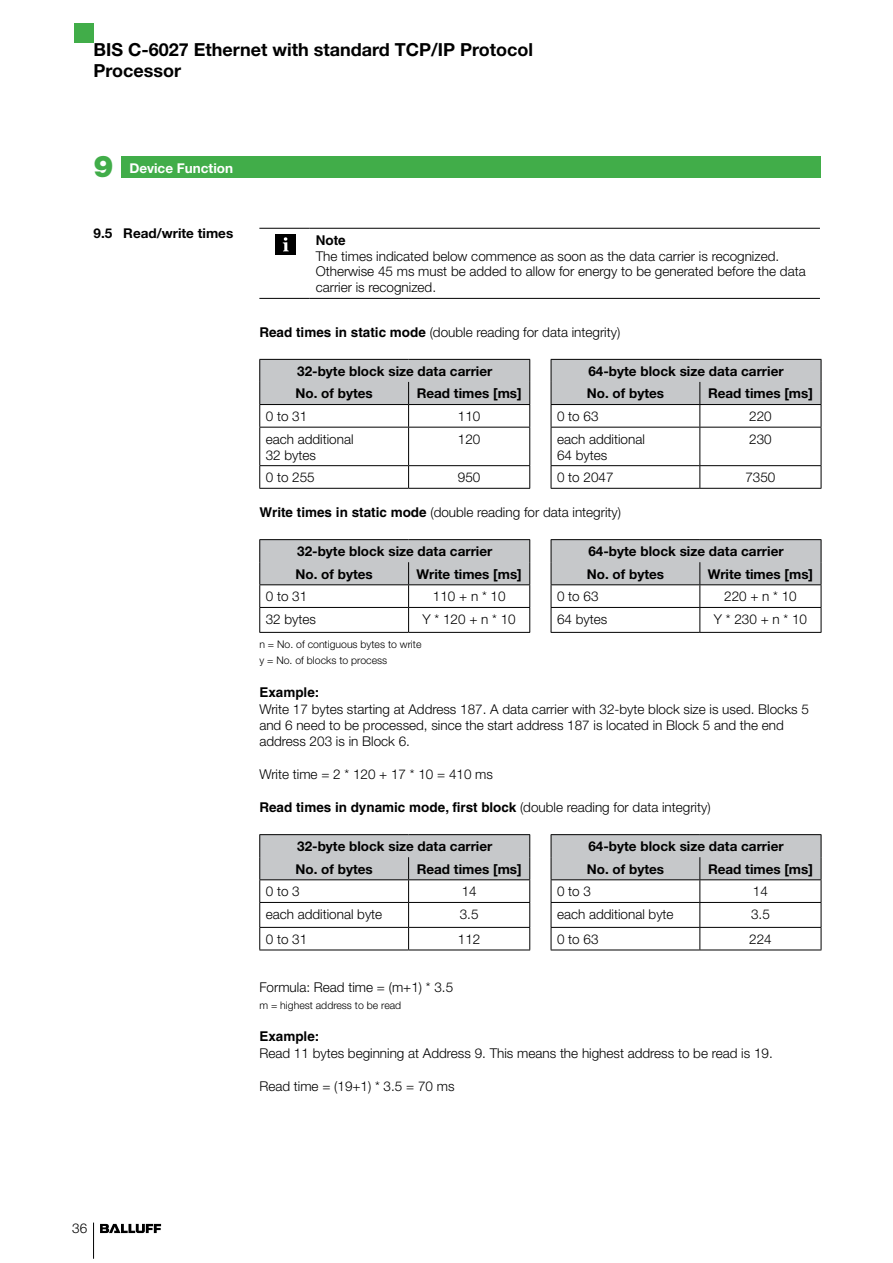
<style>
.page{position:relative;width:893px;height:1263px;background:#fff}
.page>*{position:absolute;margin:0;border:0;box-sizing:border-box;transform-origin:0 0}
.t1{font:900 30px "Helvetica Neue";color:#41ad49}
.t2{font:700 18px/20.2px "Helvetica Neue";color:#000}
.t3{font:300 13.5px/15.9px "Helvetica Neue";color:#000}
.t4{font:700 13.5px "Helvetica Neue";color:#000}
.t5{font:700 13.5px "Helvetica";color:#000}
.t6{font:700 13.5px "Helvetica Neue";color:#fff}
.t7{font:300 10.5px/16.4px "Helvetica Neue";color:#000}
.s1{font-family:"Helvetica";font-weight:700}
.s2{font-family:"Helvetica Neue";font-weight:300}
</style>
<div class="page">
<div style="left:74px;top:23px;width:20px;height:20px;background:#41ad49"></div>
<hr style="left:93px;top:1222px;width:1px;height:37px;background:#000">
<svg style="left:100px;top:1224px;width:61px;height:9px"></svg>
<div style="left:121px;top:156px;width:700px;height:22px;background:#41ad49"></div>
<hr style="left:259px;top:228px;width:51px;height:1px;background:#000">
<hr style="left:310px;top:228px;width:510px;height:1px;background:#000">
<hr style="left:259px;top:298px;width:51px;height:1px;background:#000">
<hr style="left:310px;top:298px;width:510px;height:1px;background:#000">
<div style="left:275px;top:235px;width:20px;height:20px;background:#000"></div>
<svg style="left:283px;top:237px;width:6px;height:14px"></svg>
<hr style="left:259px;top:427px;width:150px;height:1px;background:#000">
<hr style="left:259px;top:427px;width:1px;height:38px;background:#000">
<hr style="left:409px;top:427px;width:121px;height:1px;background:#000">
<hr style="left:408px;top:427px;width:1px;height:38px;background:#000">
<hr style="left:529px;top:427px;width:1px;height:38px;background:#000">
<hr style="left:259px;top:465px;width:150px;height:1px;background:#000">
<svg style="left:259px;top:466px;width:1px;height:22px"></svg>
<hr style="left:409px;top:465px;width:121px;height:1px;background:#000">
<svg style="left:408px;top:466px;width:1px;height:22px"></svg>
<svg style="left:529px;top:466px;width:1px;height:22px"></svg>
<hr style="left:259px;top:488px;width:150px;height:1px;background:#000">
<hr style="left:409px;top:488px;width:121px;height:1px;background:#000">
<hr style="left:551px;top:427px;width:149px;height:1px;background:#000">
<hr style="left:551px;top:427px;width:1px;height:38px;background:#000">
<hr style="left:700px;top:427px;width:121px;height:1px;background:#000">
<hr style="left:699px;top:427px;width:1px;height:38px;background:#000">
<hr style="left:821px;top:427px;width:1px;height:38px;background:#000">
<hr style="left:551px;top:465px;width:149px;height:1px;background:#000">
<svg style="left:551px;top:466px;width:1px;height:22px"></svg>
<hr style="left:700px;top:465px;width:121px;height:1px;background:#000">
<svg style="left:699px;top:466px;width:1px;height:22px"></svg>
<svg style="left:821px;top:466px;width:1px;height:22px"></svg>
<hr style="left:551px;top:488px;width:149px;height:1px;background:#000">
<hr style="left:700px;top:488px;width:121px;height:1px;background:#000">
<svg style="left:259px;top:359px;width:563px;height:68px"></svg>
<hr style="left:259px;top:539px;width:150px;height:1px;background:#000">
<hr style="left:409px;top:539px;width:121px;height:1px;background:#000">
<hr style="left:551px;top:539px;width:149px;height:1px;background:#000">
<hr style="left:700px;top:539px;width:121px;height:1px;background:#000">
<hr style="left:259px;top:632px;width:150px;height:1px;background:#000">
<hr style="left:409px;top:632px;width:121px;height:1px;background:#000">
<svg style="left:259px;top:540px;width:563px;height:92px"></svg>
<hr style="left:551px;top:632px;width:149px;height:1px;background:#000">
<hr style="left:700px;top:632px;width:121px;height:1px;background:#000">
<hr style="left:259px;top:949px;width:150px;height:1px;background:#000">
<hr style="left:409px;top:949px;width:121px;height:1px;background:#000">
<hr style="left:551px;top:949px;width:149px;height:1px;background:#000">
<hr style="left:700px;top:949px;width:121px;height:1px;background:#000">
<hr style="left:259px;top:834px;width:150px;height:1px;background:#000">
<hr style="left:409px;top:834px;width:121px;height:1px;background:#000">
<hr style="left:551px;top:834px;width:149px;height:1px;background:#000">
<hr style="left:700px;top:834px;width:121px;height:1px;background:#000">
<svg style="left:259px;top:835px;width:563px;height:114px"></svg>
<h2 class="t2" style="left:94px;top:39px;width:441px">BIS C-6027 Ethernet with standard TCP/IP Protocol<br>Processor</h2>
<h1 class="t1" style="left:94px;top:149px;width:22px">9</h1>
<p class="t6" style="left:129px;top:160px;width:105px">Device Function</p>
<p class="t4" style="left:94px;top:225px;width:141px">9.5 Read/write times</p>
<p class="t5" style="left:316px;top:232px;width:31px">Note</p>
<p class="t3" style="left:316px;top:248px;width:491px">The times indicated below commence as soon as the data carrier is recognized.<br>Otherwise 45 ms must be added to allow for energy to be generated before the data carrier is recognized.</p>
<p class="t3" style="left:259px;top:324px;width:362px"><span class="s1">Read times in static mode</span> (double reading for data integrity)</p>
<p class="t4" style="left:297px;top:363px;width:197px">32-byte block size data carrier</p>
<p class="t4" style="left:588px;top:363px;width:197px">64-byte block size data carrier</p>
<p class="t4" style="left:296px;top:385px;width:79px">No. of bytes</p>
<p class="t4" style="left:417px;top:385px;width:106px">Read times [ms]</p>
<p class="t4" style="left:587px;top:385px;width:79px">No. of bytes</p>
<p class="t4" style="left:708px;top:385px;width:106px">Read times [ms]</p>
<p class="t3" style="left:266px;top:408px;width:43px">0 to 31</p>
<p class="t3" style="left:458px;top:408px;width:24px">110</p>
<p class="t3" style="left:557px;top:408px;width:42px">0 to 63</p>
<p class="t3" style="left:749px;top:408px;width:24px">220</p>
<p class="t3" style="left:266px;top:431px;width:89px">each additional<br>32 bytes</p>
<p class="t3" style="left:458px;top:431px;width:24px">120</p>
<p class="t3" style="left:557px;top:431px;width:89px">each additional<br>64 bytes</p>
<p class="t3" style="left:749px;top:431px;width:24px">230</p>
<p class="t3" style="left:266px;top:469px;width:51px">0 to 255</p>
<p class="t3" style="left:458px;top:469px;width:24px">950</p>
<p class="t3" style="left:557px;top:469px;width:58px">0 to 2047</p>
<p class="t3" style="left:745px;top:469px;width:32px">7350</p>
<p class="t3" style="left:259px;top:504px;width:363px"><span class="s1">Write times in static mode</span> (double reading for data integrity)</p>
<p class="t4" style="left:297px;top:543px;width:197px">32-byte block size data carrier</p>
<p class="t4" style="left:588px;top:543px;width:197px">64-byte block size data carrier</p>
<p class="t4" style="left:296px;top:566px;width:79px">No. of bytes</p>
<p class="t4" style="left:417px;top:566px;width:107px">Write times [ms]</p>
<p class="t4" style="left:587px;top:566px;width:79px">No. of bytes</p>
<p class="t4" style="left:708px;top:566px;width:107px">Write times [ms]</p>
<p class="t3" style="left:266px;top:588px;width:43px">0 to 31</p>
<p class="t3" style="left:433px;top:588px;width:74px">110 + n * 10</p>
<p class="t3" style="left:557px;top:588px;width:42px">0 to 63</p>
<p class="t3" style="left:724px;top:588px;width:74px">220 + n * 10</p>
<p class="t3" style="left:266px;top:611px;width:52px">32 bytes</p>
<p class="t3" style="left:423px;top:611px;width:95px">Y * 120 + n * 10</p>
<p class="t3" style="left:557px;top:611px;width:52px">64 bytes</p>
<p class="t3" style="left:714px;top:611px;width:95px">Y * 230 + n * 10</p>
<p class="t7" style="left:259px;top:636px;width:164px">n = No. of contiguous bytes to write y = No. of blocks to process</p>
<p class="t5" style="left:259px;top:684px;width:62px">Example:</p>
<p class="t3" style="left:259px;top:700px;width:551px;line-height:16.4px">Write 17 bytes starting at Address 187. A data carrier with 32-byte block size is used. Blocks 5 and 6 need to be processed, since the start address 187 is located in Block 5 and the end address 203 is in Block 6.</p>
<p class="t3" style="left:259px;top:766px;width:235px">Write time = 2 * 120 + 17 * 10 = 410 ms</p>
<p class="t5" style="left:259px;top:799px;width:453px">Read times in dynamic mode, first block <span class="s2">(double reading for data integrity)</span></p>
<p class="t4" style="left:297px;top:838px;width:197px">32-byte block size data carrier</p>
<p class="t4" style="left:588px;top:838px;width:197px">64-byte block size data carrier</p>
<p class="t4" style="left:296px;top:861px;width:79px">No. of bytes</p>
<p class="t4" style="left:417px;top:861px;width:106px">Read times [ms]</p>
<p class="t4" style="left:587px;top:861px;width:79px">No. of bytes</p>
<p class="t4" style="left:708px;top:861px;width:106px">Read times [ms]</p>
<p class="t3" style="left:266px;top:883px;width:35px">0 to 3</p>
<p class="t3" style="left:462px;top:883px;width:16px">14</p>
<p class="t3" style="left:557px;top:883px;width:35px">0 to 3</p>
<p class="t3" style="left:753px;top:883px;width:16px">14</p>
<p class="t3" style="left:266px;top:906px;width:118px">each additional byte</p>
<p class="t3" style="left:460px;top:906px;width:20px">3.5</p>
<p class="t3" style="left:557px;top:906px;width:118px">each additional byte</p>
<p class="t3" style="left:751px;top:906px;width:20px">3.5</p>
<p class="t3" style="left:266px;top:931px;width:43px">0 to 31</p>
<p class="t3" style="left:458px;top:931px;width:24px">112</p>
<p class="t3" style="left:557px;top:931px;width:42px">0 to 63</p>
<p class="t3" style="left:749px;top:931px;width:23px">224</p>
<p class="t3" style="left:259px;top:979px;width:195px">Formula: Read time = (m+1) * 3.5</p>
<p class="t7" style="left:259px;top:996px;width:143px">m = highest address to be read</p>
<p class="t5" style="left:259px;top:1028px;width:62px">Example:</p>
<p class="t3" style="left:259px;top:1045px;width:515px">Read 11 bytes beginning at Address 9. This means the highest address to be read is 19.</p>
<p class="t3" style="left:259px;top:1077px;width:197px">Read time = (19+1) * 3.5 = 70 ms</p>
<p class="t3" style="left:72px;top:1220px;width:17px">36</p>
</div>
